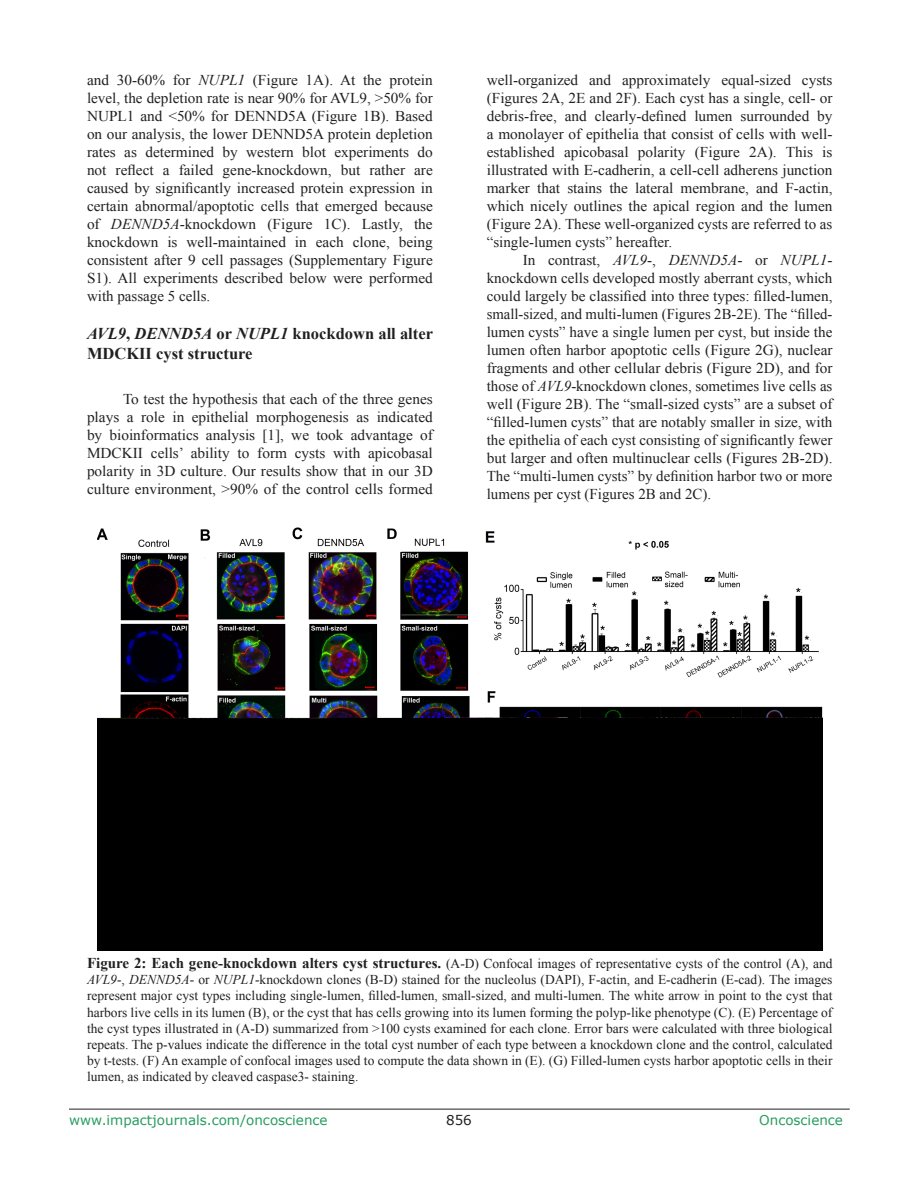
<style>
.page{position:relative;width:918px;height:1188px;background:#fff}
.page>*{position:absolute;margin:0;border:0;box-sizing:border-box;transform-origin:0 0}
.t1{font:700 16.5px/19.8px "Times New Roman";color:#221f22}
.t2{font:15px/18px "Times New Roman";color:#221f22;text-align:justify}
.t3{font:13.5px/16.2px "Times New Roman";color:#221f22;text-align:justify}
.t4{font:13.5px "Verdana";color:#279c60}
.t5{font:13.5px "Verdana";color:#221f22}
.s1{font-style:italic}
.s2{font-weight:700;font-size:15px}
</style>
<div class="page">
<hr style="left:69px;top:1109px;width:781px;height:1px;background:#231f20">
<img style="left:97px;top:528px;width:726px;height:422px">
<p class="t2" style="left:87px;top:71px;width:347px">and 30-60% for <span class="s1">NUPL1</span> (Figure 1A). At the protein level, the depletion rate is near 90% for AVL9, &gt;50% for NUPL1 and &lt;50% for DENND5A (Figure 1B). Based on our analysis, the lower DENND5A protein depletion rates as determined by western blot experiments do not reflect a failed gene-knockdown, but rather are caused by significantly increased protein expression in certain abnormal/apoptotic cells that emerged because of <span class="s1">DENND5A</span>-knockdown (Figure 1C). Lastly, the knockdown is well-maintained in each clone, being consistent after 9 cell passages (Supplementary Figure S1). All experiments described below were performed with passage 5 cells.</p>
<p class="t1" style="left:87px;top:323px;width:348px"><span class="s1">AVL9</span>, <span class="s1">DENND5A</span> or <span class="s1">NUPL1</span> knockdown all alter<br>MDCKII cyst structure</p>
<p class="t2" style="left:87px;top:390px;width:347px;text-indent:36px">To test the hypothesis that each of the three genes plays a role in epithelial morphogenesis as indicated by bioinformatics analysis [1], we took advantage of MDCKII cells’ ability to form cysts with apicobasal polarity in 3D culture. Our results show that in our 3D culture environment, &gt;90% of the control cells formed</p>
<p class="t2" style="left:487px;top:71px;width:347px">well-organized and approximately equal-sized cysts (Figures 2A, 2E and 2F). Each cyst has a single, cell- or debris-free, and clearly-defined lumen surrounded by a monolayer of epithelia that consist of cells with well&shy;established apicobasal polarity (Figure 2A). This is illustrated with E-cadherin, a cell-cell adherens junction marker that stains the lateral membrane, and F-actin, which nicely outlines the apical region and the lumen (Figure 2A). These well-organized cysts are referred to as “single-lumen cysts” hereafter.</p>
<p class="t2" style="left:487px;top:251px;width:347px;text-indent:36px">In contrast, <span class="s1">AVL9</span>-, <span class="s1">DENND5A</span>- or <span class="s1">NUPL1</span>- knockdown cells developed mostly aberrant cysts, which could largely be classified into three types: filled-lumen, small-sized, and multi-lumen (Figures 2B-2E). The “filled&shy;lumen cysts” have a single lumen per cyst, but inside the lumen often harbor apoptotic cells (Figure 2G), nuclear fragments and other cellular debris (Figure 2D), and for those of <span class="s1">AVL9</span>-knockdown clones, sometimes live cells as well (Figure 2B). The “small-sized cysts” are a subset of “filled-lumen cysts” that are notably smaller in size, with the epithelia of each cyst consisting of significantly fewer but larger and often multinuclear cells (Figures 2B-2D).<br>The “multi-lumen cysts” by definition harbor two or more lumens per cyst (Figures 2B and 2C).</p>
<p class="t3" style="left:87px;top:955px;width:747px"><span class="s2">Figure 2: Each gene-knockdown alters cyst structures.</span> (A-D) Confocal images of representative cysts of the control (A), and <span class="s1">AVL9-</span>, <span class="s1">DENND5A</span>- or <span class="s1">NUPL1</span>-knockdown clones (B-D) stained for the nucleolus (DAPI), F-actin, and E-cadherin (E-cad). The images represent major cyst types including single-lumen, filled-lumen, small-sized, and multi-lumen. The white arrow in point to the cyst that harbors live cells in its lumen (B), or the cyst that has cells growing into its lumen forming the polyp-like phenotype (C). (E) Percentage of the cyst types illustrated in (A-D) summarized from &gt;100 cysts examined for each clone. Error bars were calculated with three biological repeats. The p-values indicate the difference in the total cyst number of each type between a knockdown clone and the control, calculated by t-tests. (F) An example of confocal images used to compute the data shown in (E). (G) Filled-lumen cysts harbor apoptotic cells in their lumen, as indicated by cleaved caspase3- staining.</p>
<p class="t4" style="left:69px;top:1111px;width:260px">www.impactjournals.com/oncoscience</p>
<p class="t5" style="left:446px;top:1111px;width:27px">856</p>
<p class="t4" style="left:759px;top:1111px;width:85px">Oncoscience</p>
</div>
